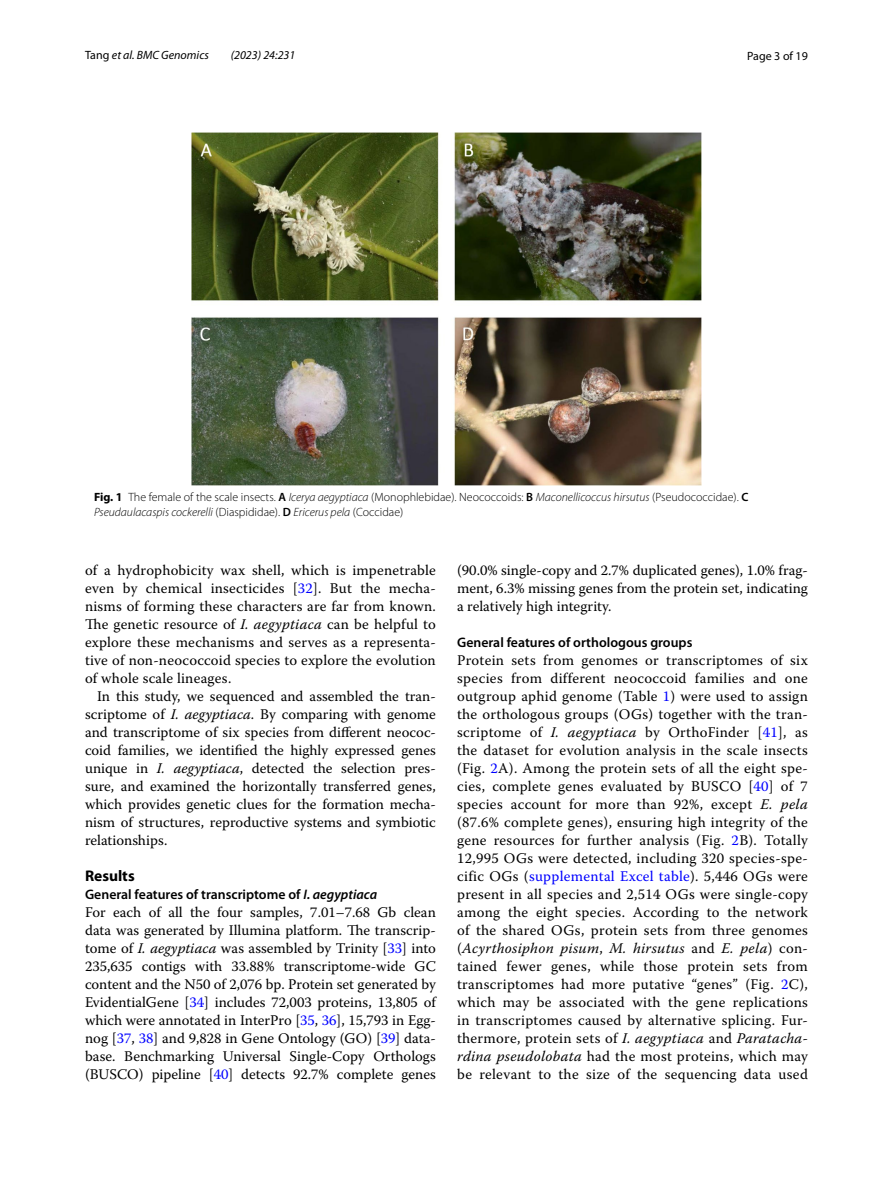
<style>
.page{position:relative;width:893px;height:1187px;background:#fff}
.page>*{position:absolute;margin:0;border:0;box-sizing:border-box;transform-origin:0 0}
.t1{font:700 15.45px "Myriad Pro";color:#000}
.t2{font:14.7px/18px "Warnock Pro";letter-spacing:.005em;color:#000;text-align:justify}
.t3{font:600 13.8px "Myriad Pro";color:#000}
.t4{font:300 12px/15px "Myriad Pro";color:#000}
.t5{font:italic 12px "Myriad Pro";color:#000}
.t6{font:12px "Myriad Pro";color:#000}
.s1{font-style:normal}
.s2{font-weight:700}
.s3{font-weight:600}
.s4{font-style:italic}
.s5{color:#00f}
</style>
<div class="page">
<img style="left:191px;top:133px;width:511px;height:352px">
<p class="t5" style="left:85px;top:48px;width:125px"><span class="s1">Tang</span> et al. BMC Genomics</p>
<p class="t5" style="left:231px;top:48px;width:66px">(2023) 24:231</p>
<p class="t6" style="left:747px;top:48px;width:62px">Page 3 of 19</p>
<p class="t4" style="left:94px;top:489px;width:656px"><span class="s2">Fig. 1</span> The female of the scale insects. <span class="s3">A</span> <span class="s4">Icerya aegyptiaca</span> (Monophlebidae). Neococcoids: <span class="s3">B</span> <span class="s4">Maconellicoccus hirsutus</span> (Pseudococcidae). <span class="s3">C<br></span><span class="s4">Pseudaulacaspis cockerelli</span> (Diaspididae). <span class="s3">D</span> <span class="s4">Ericerus pela</span> (Coccidae)</p>
<p class="t2" style="left:85px;top:561px;width:352px">of a hydrophobicity wax shell, which is impenetrable even by chemical insecticides [<span class="s5">32</span>]. But the mecha&shy;nisms of forming these characters are far from known.<br>The genetic resource of <span class="s4">I. aegyptiaca</span> can be helpful to explore these mechanisms and serves as a representa&shy;tive of non-neococcoid species to explore the evolution of whole scale lineages.</p>
<p class="t2" style="left:85px;top:687px;width:352px;text-indent:12px">In this study, we sequenced and assembled the tran&shy;scriptome of <span class="s4">I. aegyptiaca</span>. By comparing with genome and transcriptome of six species from different neococ&shy;coid families, we identified the highly expressed genes unique in <span class="s4">I. aegyptiaca</span>, detected the selection pres&shy;sure, and examined the horizontally transferred genes, which provides genetic clues for the formation mecha&shy;nism of structures, reproductive systems and symbiotic relationships.</p>
<p class="t1" style="left:85px;top:866px;width:51px">Results</p>
<p class="t3" style="left:85px;top:885px;width:294px">General features of transcriptome of <span class="s4">I. aegyptiaca</span></p>
<p class="t2" style="left:85px;top:903px;width:352px">For each of all the four samples, 7.01–7.68 Gb clean data was generated by Illumina platform. The transcrip&shy;tome of <span class="s4">I. aegyptiaca</span> was assembled by Trinity [<span class="s5">33</span>] into 235,635 contigs with 33.88% transcriptome-wide GC content and the N50 of 2,076 bp. Protein set generated by EvidentialGene [<span class="s5">34</span>] includes 72,003 proteins, 13,805 of which were annotated in InterPro [<span class="s5">35</span>, <span class="s5">36</span>], 15,793 in Egg&shy;nog [<span class="s5">37</span>, <span class="s5">38</span>] and 9,828 in Gene Ontology (GO) [<span class="s5">39</span>] data&shy;base. Benchmarking Universal Single-Copy Orthologs (BUSCO) pipeline [<span class="s5">40</span>] detects 92.7% complete genes</p>
<p class="t2" style="left:457px;top:561px;width:352px">(90.0% single-copy and 2.7% duplicated genes), 1.0% frag&shy;ment, 6.3% missing genes from the protein set, indicating a relatively high integrity.</p>
<p class="t3" style="left:457px;top:633px;width:237px">General features of orthologous groups</p>
<p class="t2" style="left:457px;top:651px;width:352px">Protein sets from genomes or transcriptomes of six species from different neococcoid families and one outgroup aphid genome (Table <span class="s5">1</span>) were used to assign the orthologous groups (OGs) together with the tran&shy;scriptome of <span class="s4">I. aegyptiaca</span> by OrthoFinder [<span class="s5">41</span>], as the dataset for evolution analysis in the scale insects (Fig. <span class="s5">2</span>A). Among the protein sets of all the eight spe&shy;cies, complete genes evaluated by BUSCO [<span class="s5">40</span>] of 7 species account for more than 92%, except <span class="s4">E. pela </span>(87.6% complete genes), ensuring high integrity of the gene resources for further analysis (Fig. <span class="s5">2</span>B). Totally 12,995 OGs were detected, including 320 species-spe&shy;cific OGs (<span class="s5">supplemental Excel table</span>). 5,446 OGs were present in all species and 2,514 OGs were single-copy among the eight species. According to the network of the shared OGs, protein sets from three genomes (<span class="s4">Acyrthosiphon pisum</span>, <span class="s4">M. hirsutus</span> and <span class="s4">E. pela</span>) con&shy;tained fewer genes, while those protein sets from transcriptomes had more putative “genes” (Fig. <span class="s5">2</span>C), which may be associated with the gene replications in transcriptomes caused by alternative splicing. Fur&shy;thermore, protein sets of <span class="s4">I. aegyptiaca</span> and <span class="s4">Paratacha&shy;rdina pseudolobata</span> had the most proteins, which may be relevant to the size of the sequencing data used</p>
</div>
